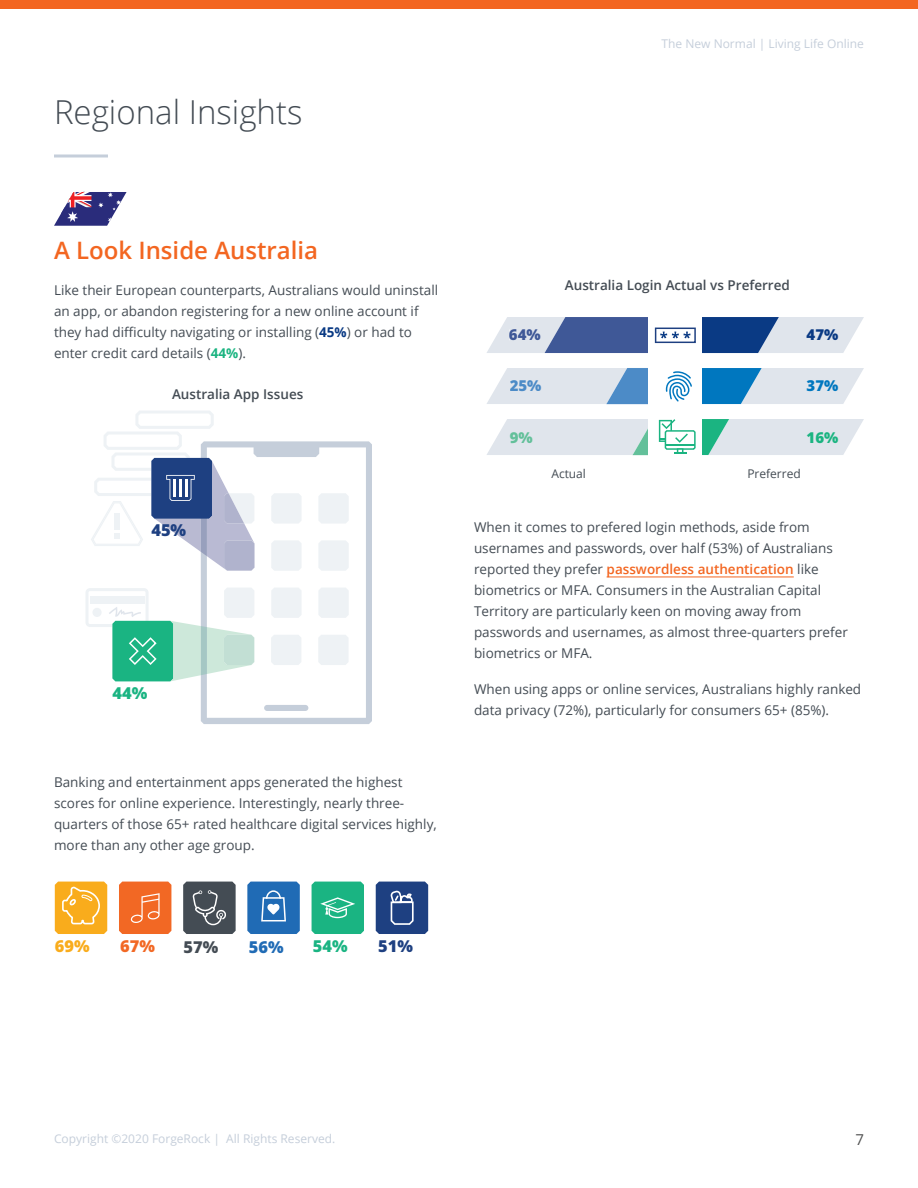
<style>
.page{position:relative;width:918px;height:1188px;background:#fff}
.page>*{position:absolute;margin:0;border:0;box-sizing:border-box;transform-origin:0 0}
.t1{font:300 33px "Open Sans";color:#444c54}
.t2{font:600 24px "Open Sans";color:#f36621}
.t3{font:800 16.5px "Open Sans";color:#1e4081}
.t4{font:800 16.5px "Open Sans";color:#1ab482}
.t5{font:800 16.35px "Open Sans";color:#f9ac1c}
.t6{font:800 16.35px "Open Sans";color:#f26824}
.t7{font:800 16.35px "Open Sans";color:#444c54}
.t8{font:800 16.35px "Open Sans";color:#206bb5}
.t9{font:800 16.35px "Open Sans";color:#1ab482}
.t10{font:800 16.35px "Open Sans";color:#1e4081}
.t11{font:800 15px "Open Sans";color:#3f5897}
.t12{font:800 15px "Open Sans";color:#4c8bc7}
.t13{font:800 15px "Open Sans";color:#0a3a84}
.t14{font:800 15px "Open Sans";color:#0077bf}
.t15{font:800 15px "Open Sans";color:#1bb481}
.t16{font:800 15px "Open Sans";color:#63c09a}
.t17{font:15px "Open Sans";color:#505151}
.t18{font:13.5px/21px "Open Sans";color:#444c54}
.t19{font:600 13.5px "Open Sans";color:#444c54}
.t20{font:12px "Open Sans";color:#c5ceda}
.t21{font:12px "Open Sans";color:#444c54}
.s1{font-weight:700;color:#0a3a84}
.s2{font-weight:700;color:#1bb481}
.s3{font-weight:600;color:#f36621}
</style>
<div class="page">
<svg style="left:54px;top:192px;width:73px;height:34px"></svg>
<svg style="left:54px;top:154px;width:54px;height:4px"></svg>
<div style="left:0;top:0;width:918px;height:9px;background:#f36621"></div>
<svg style="left:86px;top:588px;width:63px;height:39px"></svg>
<svg style="left:201px;top:441px;width:171px;height:283px"></svg>
<div style="left:271px;top:493px;width:31px;height:31px;background:#eef2f5;border-radius:3px"></div>
<div style="left:318px;top:493px;width:31px;height:31px;background:#eef2f5;border-radius:3px"></div>
<div style="left:271px;top:540px;width:31px;height:31px;background:#eef2f5;border-radius:3px"></div>
<div style="left:318px;top:540px;width:31px;height:31px;background:#eef2f5;border-radius:3px"></div>
<div style="left:271px;top:588px;width:31px;height:30px;background:#eef2f5;border-radius:3px"></div>
<div style="left:318px;top:588px;width:31px;height:30px;background:#eef2f5;border-radius:3px"></div>
<div style="left:224px;top:588px;width:30px;height:30px;background:#eef2f5;border-radius:3px"></div>
<div style="left:271px;top:635px;width:30px;height:30px;background:#eef2f5;border-radius:3px"></div>
<div style="left:318px;top:635px;width:31px;height:30px;background:#eef2f5;border-radius:3px"></div>
<div style="left:112px;top:621px;width:61px;height:60px;background:#1ab482;border-radius:3px"></div>
<svg style="left:170px;top:621px;width:84px;height:60px"></svg>
<svg style="left:129px;top:637px;width:28px;height:28px"></svg>
<svg style="left:91px;top:411px;width:163px;height:160px"></svg>
<hr style="left:179px;top:479px;width:3px;height:18px;background:#fff">
<hr style="left:185px;top:479px;width:3px;height:18px;background:#fff">
<hr style="left:173px;top:479px;width:3px;height:18px;background:#fff">
<hr style="left:607px;top:577px;width:187px;height:1px;background:#f36621">
<div style="left:376px;top:882px;width:52px;height:52px;background:#1e4081;border-radius:3px"></div>
<svg style="left:390px;top:890px;width:24px;height:35px"></svg>
<div style="left:247px;top:882px;width:53px;height:52px;background:#206bb5;border-radius:3px"></div>
<svg style="left:261px;top:890px;width:25px;height:31px"></svg>
<div style="left:55px;top:882px;width:52px;height:52px;background:#f9ac1c;border-radius:3px"></div>
<svg style="left:62px;top:886px;width:38px;height:39px"></svg>
<div style="left:119px;top:882px;width:52px;height:52px;background:#f26824;border-radius:3px"></div>
<svg style="left:131px;top:893px;width:29px;height:30px"></svg>
<div style="left:312px;top:882px;width:52px;height:52px;background:#1ab482;border-radius:3px"></div>
<svg style="left:320px;top:897px;width:35px;height:21px"></svg>
<div style="left:183px;top:882px;width:53px;height:52px;background:#444c54;border-radius:3px"></div>
<svg style="left:192px;top:890px;width:34px;height:35px"></svg>
<svg style="left:487px;top:368px;width:161px;height:36px;background:#c3d4e5"></svg>
<svg style="left:666px;top:368px;width:198px;height:36px"></svg>
<svg style="left:487px;top:317px;width:377px;height:36px"></svg>
<div style="left:510px;top:329px;width:31px;height:11px;background:#e0e5ec"></div>
<div style="left:510px;top:380px;width:31px;height:11px;background:#e0e5ec"></div>
<svg style="left:487px;top:419px;width:377px;height:36px"></svg>
<p class="t1" style="left:54px;top:90px;width:250px">Regional Insights</p>
<p class="t20" style="left:662px;top:36px;width:204px">The New Normal | Living Life Online</p>
<p class="t2" style="left:54px;top:234px;width:266px">A Look Inside Australia</p>
<p class="t18" style="left:54px;top:280px;width:386px">Like their European counterparts, Australians would uninstall an app, or abandon registering for a new online account if they had difficulty navigating or installing (<span class="s1">45%</span>) or had to enter credit card details (<span class="s2">44%</span>).</p>
<p class="t19" style="left:172px;top:385px;width:133px">Australia App Issues</p>
<p class="t3" style="left:151px;top:518px;width:36px">45%</p>
<p class="t4" style="left:112px;top:680px;width:36px">44%</p>
<p class="t18" style="left:54px;top:772px;width:384px">Banking and entertainment apps generated the highest scores for online experience. Interestingly, nearly three&shy;quarters of those 65+ rated healthcare digital services highly, more than any other age group.</p>
<p class="t5" style="left:55px;top:934px;width:36px">69%</p>
<p class="t6" style="left:120px;top:934px;width:36px">67%</p>
<p class="t7" style="left:183px;top:934px;width:36px">57%</p>
<p class="t8" style="left:249px;top:934px;width:36px">56%</p>
<p class="t9" style="left:313px;top:934px;width:36px">54%</p>
<p class="t10" style="left:378px;top:934px;width:36px">51%</p>
<p class="t11" style="left:509px;top:323px;width:33px">64%</p>
<p class="t12" style="left:510px;top:374px;width:33px">25%</p>
<p class="t19" style="left:565px;top:276px;width:227px">Australia Login Actual vs Preferred</p>
<p class="t13" style="left:807px;top:323px;width:33px">47%</p>
<p class="t14" style="left:807px;top:374px;width:33px">37%</p>
<p class="t16" style="left:510px;top:426px;width:25px">9%</p>
<p class="t15" style="left:807px;top:426px;width:33px">16%</p>
<p class="t21" style="left:551px;top:466px;width:36px">Actual</p>
<p class="t21" style="left:747px;top:466px;width:55px">Preferred</p>
<p class="t18" style="left:474px;top:516px;width:375px">When it comes to prefered login methods, aside from usernames and passwords, over half (53%) of Australians reported they prefer <span class="s3">passwordless authentication</span> like biometrics or MFA. Consumers in the Australian Capital Territory are particularly keen on moving away from passwords and usernames, as almost three-quarters prefer biometrics or MFA.</p>
<p class="t18" style="left:474px;top:678px;width:389px">When using apps or online services, Australians highly ranked data privacy (72%), particularly for consumers 65+ (85%).</p>
<p class="t20" style="left:54px;top:1131px;width:283px">Copyright ©2020 ForgeRock | All Rights Reserved.</p>
<p class="t17" style="left:855px;top:1130px;width:10px">7</p>
</div>
